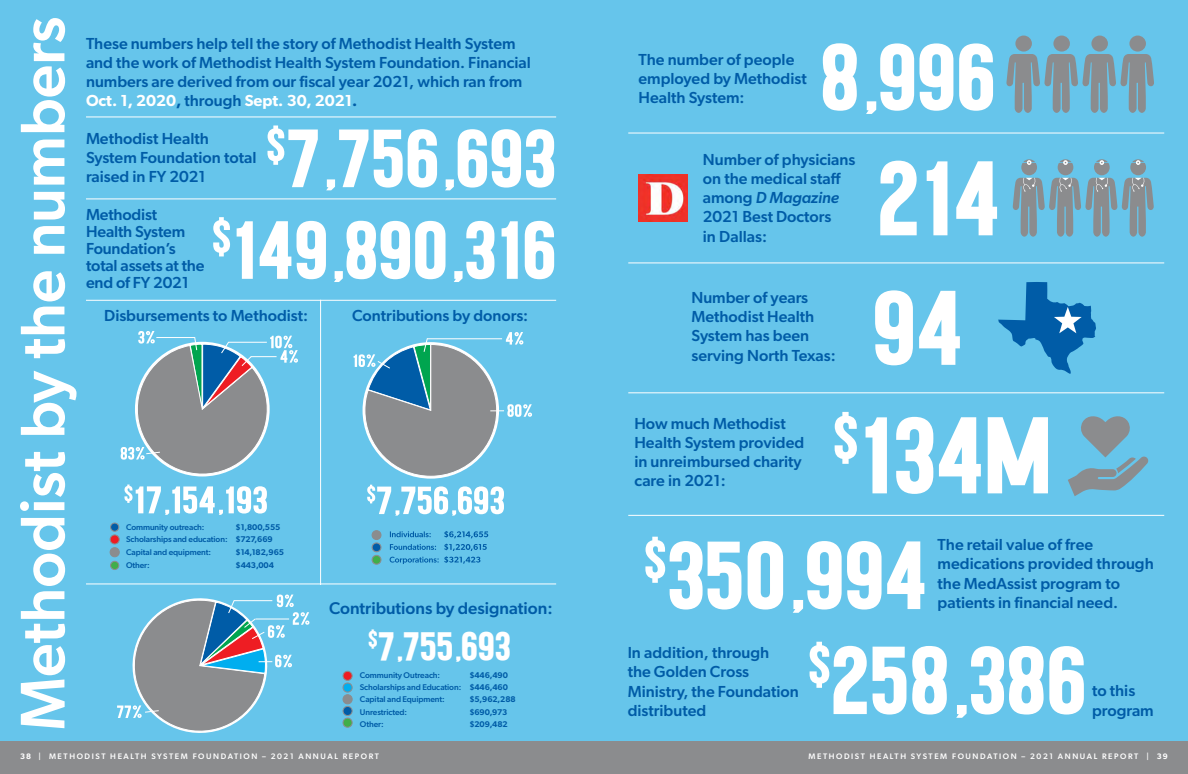
<style>
.page{position:relative;width:1188px;height:774px;background:#fff}
.page>*{position:absolute;margin:0;border:0;box-sizing:border-box;transform-origin:0 0}
.t1{font:700 37px "Calvier";color:#fff}
.t2{font:500 17px "Gibson";color:#005ca7}
.t3{font:500 16px/19.2px "Gibson";color:#005ca7}
.body{font:500 8.3px "Gibson";letter-spacing:-.01em;color:#005ca7}
.body-2{font:600 8.3px "Gibson";letter-spacing:-.01em;color:#005ca7}
.t4{font:500 8px "Gibson";letter-spacing:.2em;color:#fff}
.s1{font-weight:600;color:#fff}
.s2{font-weight:600}
.s3{font-style:italic}
</style>
<div class="page">
<div style="left:0;top:0;width:1188px;height:746px;background:#66c5eb"></div>
<div style="left:111px;top:523px;width:8px;height:8px;background:#005ca7;border-radius:50%"></div>
<div style="left:110px;top:523px;width:9px;height:9px;border:1px solid #8b8c8e;border-radius:50%"></div>
<div style="left:111px;top:561px;width:8px;height:9px;background:#40ae49;border-radius:50%"></div>
<div style="left:110px;top:561px;width:9px;height:9px;border:1px solid #8b8c8e;border-radius:50%"></div>
<div style="left:110px;top:535px;width:9px;height:9px;background:#ee1d23;border-radius:50%"></div>
<div style="left:110px;top:534px;width:10px;height:11px;border:1px solid #8b8c8e;border-radius:50%"></div>
<div style="left:110px;top:548px;width:9px;height:9px;background:#8b8c8e;border-radius:50%"></div>
<div style="left:110px;top:547px;width:10px;height:10px;border:1px solid #8b8c8e;border-radius:50%"></div>
<div style="left:343px;top:671px;width:9px;height:9px;background:#ee1d23;border-radius:50%"></div>
<div style="left:343px;top:671px;width:10px;height:10px;border:1px solid #8b8c8e;border-radius:50%"></div>
<div style="left:343px;top:706px;width:9px;height:10px;background:#005ca7;border-radius:50%"></div>
<div style="left:343px;top:706px;width:10px;height:10px;border:1px solid #8b8c8e;border-radius:50%"></div>
<div style="left:343px;top:695px;width:9px;height:9px;background:#8b8c8e;border-radius:50%"></div>
<div style="left:343px;top:694px;width:10px;height:10px;border:1px solid #8b8c8e;border-radius:50%"></div>
<div style="left:343px;top:683px;width:9px;height:9px;background:#00aeef;border-radius:50%"></div>
<div style="left:343px;top:682px;width:10px;height:11px;border:1px solid #8b8c8e;border-radius:50%"></div>
<div style="left:343px;top:718px;width:9px;height:9px;background:#40ae49;border-radius:50%"></div>
<div style="left:343px;top:718px;width:10px;height:10px;border:1px solid #8b8c8e;border-radius:50%"></div>
<svg style="left:367px;top:485px;width:137px;height:31px"></svg>
<svg style="left:390px;top:544px;width:97px;height:20px"></svg>
<svg style="left:444px;top:531px;width:44px;height:7px"></svg>
<svg style="left:390px;top:531px;width:41px;height:6px"></svg>
<div style="left:372px;top:531px;width:9px;height:8px;background:#8b8c8e;border-radius:50%"></div>
<div style="left:372px;top:530px;width:9px;height:10px;border:1px solid #8b8c8e;border-radius:50%"></div>
<div style="left:372px;top:543px;width:9px;height:9px;background:#005ca7;border-radius:50%"></div>
<div style="left:372px;top:542px;width:9px;height:10px;border:1px solid #8b8c8e;border-radius:50%"></div>
<div style="left:372px;top:555px;width:9px;height:9px;background:#40ae49;border-radius:50%"></div>
<div style="left:372px;top:555px;width:9px;height:10px;border:1px solid #8b8c8e;border-radius:50%"></div>
<svg style="left:20px;top:18px;width:57px;height:710px"></svg>
<svg style="left:213px;top:217px;width:341px;height:65px"></svg>
<svg style="left:268px;top:125px;width:286px;height:65px"></svg>
<hr style="left:86px;top:300px;width:470px;height:1px;background:#fff">
<hr style="left:86px;top:199px;width:470px;height:1px;background:#fff">
<hr style="left:86px;top:584px;width:470px;height:1px;background:#fff">
<hr style="left:320px;top:300px;width:1px;height:285px;background:#fff">
<hr style="left:628px;top:515px;width:536px;height:1px;background:#fff">
<hr style="left:628px;top:393px;width:536px;height:1px;background:#fff">
<hr style="left:628px;top:263px;width:536px;height:1px;background:#fff">
<hr style="left:628px;top:133px;width:536px;height:1px;background:#fff">
<svg style="left:1013px;top:159px;width:141px;height:78px"></svg>
<img style="left:639px;top:174px;width:48px;height:47px">
<svg style="left:880px;top:161px;width:117px;height:74px"></svg>
<svg style="left:645px;top:537px;width:279px;height:76px"></svg>
<svg style="left:810px;top:642px;width:274px;height:76px"></svg>
<svg style="left:1068px;top:416px;width:80px;height:80px"></svg>
<svg style="left:835px;top:412px;width:213px;height:82px"></svg>
<svg style="left:998px;top:282px;width:98px;height:92px"></svg>
<svg style="left:875px;top:290px;width:85px;height:75px"></svg>
<div style="left:1015px;top:36px;width:17px;height:16px;background:#8b8c8e;border-radius:50%"></div>
<div style="left:1053px;top:36px;width:17px;height:16px;background:#8b8c8e;border-radius:50%"></div>
<div style="left:1091px;top:36px;width:17px;height:16px;background:#8b8c8e;border-radius:50%"></div>
<div style="left:1129px;top:36px;width:17px;height:16px;background:#8b8c8e;border-radius:50%"></div>
<svg style="left:1006px;top:54px;width:148px;height:59px"></svg>
<svg style="left:823px;top:43px;width:170px;height:71px"></svg>
<svg style="left:121px;top:331px;width:177px;height:184px"></svg>
<svg style="left:354px;top:332px;width:178px;height:145px"></svg>
<svg style="left:117px;top:594px;width:192px;height:139px"></svg>
<hr style="left:256px;top:619px;width:33px;height:1px;background:#fff">
<hr style="left:86px;top:117px;width:470px;height:1px;background:#fff">
<div style="left:0;top:742px;width:1188px;height:32px;background:#8b8c8e"></div>
<p class="t3" style="left:86px;top:33px;width:446px">These numbers help tell the story of Methodist Health System and the work of Methodist Health System Foundation. Financial numbers are derived from our fiscal year 2021, which ran from <span class="s1">Oct. 1, 2020</span><span class="s2">,</span> through <span class="s1">Sept. 30, 2021</span><span class="s2">.</span></p>
<p class="t3" style="left:86px;top:128px;width:172px">Methodist Health<br>System Foundation total raised in FY 2021</p>
<p class="t3" style="left:86px;top:206px;width:120px;line-height:17px">Methodist<br>Health System<br>Foundation’s total assets at the end of FY 2021</p>
<p class="t3" style="left:104px;top:305px;width:206px">Disbursements to Methodist:</p>
<p class="t3" style="left:352px;top:305px;width:178px">Contributions by donors:</p>
<p class="body" style="left:126px;top:522px;width:80px">Community outreach:</p>
<p class="body-2" style="left:236px;top:522px;width:46px">$1,800,555</p>
<p class="body" style="left:126px;top:535px;width:148px">Scholarships and education: <span class="s2">$727,669</span></p>
<p class="body" style="left:126px;top:547px;width:87px">Capital and equipment:</p>
<p class="body-2" style="left:236px;top:547px;width:50px">$14,182,965</p>
<p class="body" style="left:126px;top:560px;width:25px">Other:</p>
<p class="body-2" style="left:236px;top:560px;width:40px">$443,004</p>
<p class="t2" style="left:329px;top:598px;width:225px">Contributions by designation:</p>
<p class="t1" style="left:368px;top:622px;width:146px"><sup>$</sup>7,755,693</p>
<p class="body" style="left:360px;top:670px;width:82px">Community Outreach:</p>
<p class="body-2" style="left:469px;top:670px;width:40px">$446,490</p>
<p class="body" style="left:360px;top:682px;width:150px">Scholarships and Education: <span class="s2">$446,460</span></p>
<p class="body" style="left:360px;top:695px;width:87px">Capital and Equipment:</p>
<p class="body-2" style="left:469px;top:695px;width:48px">$5,962,288</p>
<p class="body" style="left:360px;top:707px;width:49px">Unrestricted:</p>
<p class="body-2" style="left:469px;top:707px;width:39px">$690,973</p>
<p class="body" style="left:360px;top:719px;width:25px">Other:</p>
<p class="body-2" style="left:469px;top:719px;width:40px">$209,482</p>
<p class="t3" style="left:638px;top:50px;width:170px">The number of people employed by Methodist<br>Health System:</p>
<p class="t3" style="left:703px;top:149px;width:154px">Number of physicians on the medical staff among <span class="s3">D Magazine<br></span>2021 Best Doctors<br>in Dallas:</p>
<p class="t3" style="left:691px;top:288px;width:146px">Number of years<br>Methodist Health<br>System has been serving North Texas:</p>
<p class="t3" style="left:634px;top:413px;width:171px">How much Methodist<br>Health System provided in unreimbursed charity care in 2021:</p>
<p class="t3" style="left:628px;top:643px;width:173px">In addition, through<br>the Golden Cross<br>Ministry, the Foundation distributed</p>
<p class="t3" style="left:938px;top:535px;width:218px">The retail value of free medications provided through the MedAssist program to patients in financial need.</p>
<p class="t3" style="left:1092px;top:681px;width:63px">to this program</p>
<p class="t4" style="left:20px;top:752px;width:361px"><span class="s2">38</span> | METHODIST HEALTH SYSTEM FOUNDATION – 2021 ANNUAL REPORT</p>
<p class="t4" style="left:808px;top:752px;width:361px">METHODIST HEALTH SYSTEM FOUNDATION – 2021 ANNUAL REPORT | <span class="s2">39</span></p>
</div>
